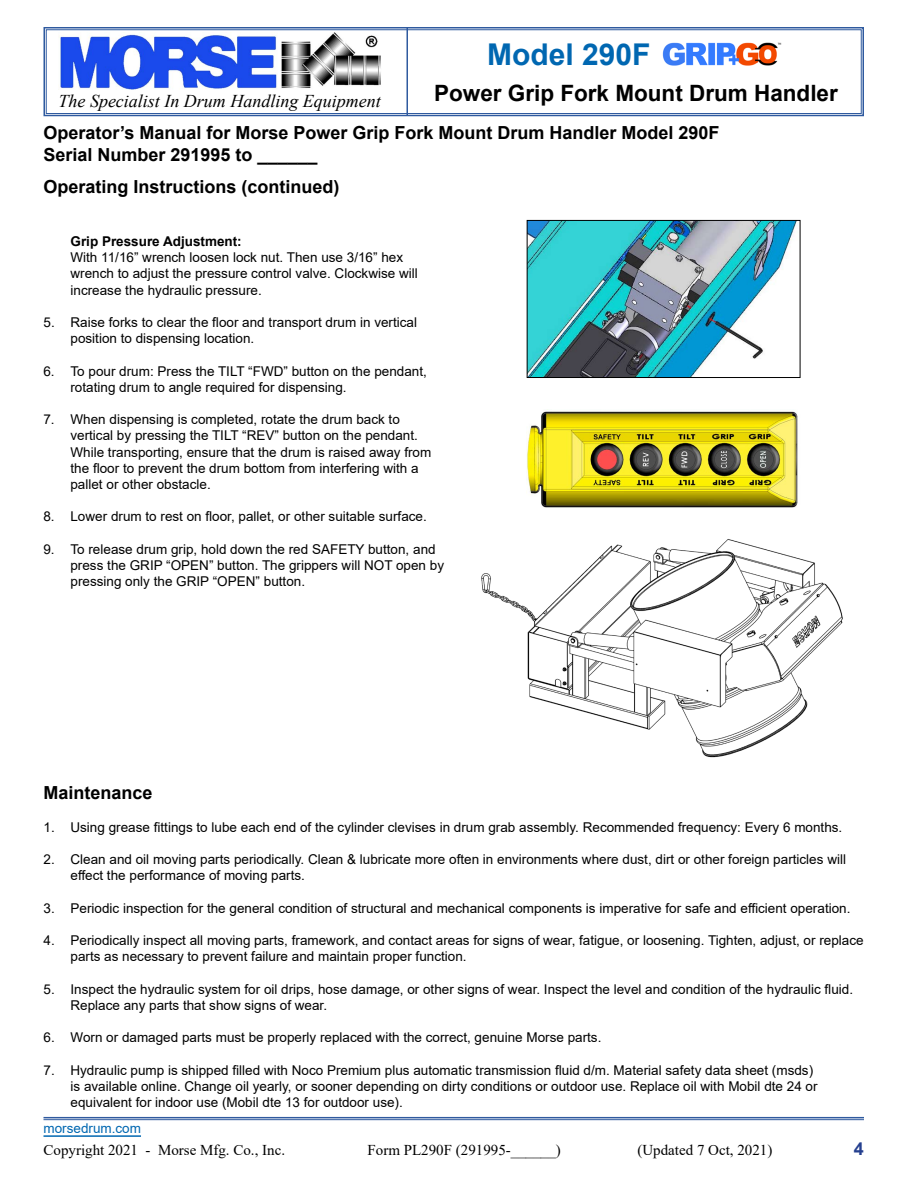
<style>
.page{position:relative;width:918px;height:1188px;background:#fff}
.page>*{position:absolute;margin:0;border:0;box-sizing:border-box;transform-origin:0 0}
.t1{font:700 30px "Arial";color:#0067b1}
.t2{font:700 22.5px "Arial";color:#000}
.t3{font:700 18px/21.6px "Arial";color:#000}
.t4{font:italic 18px "Times New Roman";color:#000}
.t5{font:700 18px "Arial";color:#25408f}
.t6{font:15px "Times New Roman";color:#000}
.t7{font:13.5px/16.2px "Arial";color:#000}
.t8{font:700 13.5px "Arial";color:#000}
.t9{font:13.5px "Arial";color:#0067b1}
</style>
<div class="page">
<svg style="left:43px;top:27px;width:821px;height:90px"></svg>
<div style="left:46px;top:29px;width:816px;height:85px;border:1px solid #2f5a9f"></div>
<hr style="left:406px;top:28px;width:2px;height:88px;background:#2f5a9f">
<hr style="left:44px;top:1135px;width:97px;height:2px;background:#0067b1">
<hr style="left:43px;top:1117px;width:821px;height:1px;background:#2f5a9f">
<hr style="left:43px;top:1119px;width:821px;height:1px;background:#2f5a9f">
<img style="left:663px;top:42px;width:118px;height:24px">
<img style="left:481px;top:539px;width:362px;height:219px">
<img style="left:529px;top:222px;width:268px;height:154px">
<div style="left:527px;top:220px;width:273px;height:158px;border:1px solid #000"></div>
<img style="left:527px;top:409px;width:271px;height:99px">
<h1 class="t1" style="left:487px;top:33px;width:165px">Model 290F</h1>
<h2 class="t2" style="left:434px;top:77px;width:405px">Power Grip Fork Mount Drum Handler</h2>
<h3 class="t4" style="left:58px;top:89px;width:324px">The Specialist In Drum Handling Equipment</h3>
<h3 class="t3" style="left:44px;top:122px;width:678px">Operator’s Manual for Morse Power Grip Fork Mount Drum Handler Model 290F<br>Serial Number 291995 to ______</h3>
<h3 class="t3" style="left:44px;top:176px;width:298px">Operating Instructions (continued)</h3>
<p class="t8" style="left:70px;top:232px;width:173px">Grip Pressure Adjustment:</p>
<p class="t7" style="left:70px;top:249px;width:349px">With 11/16” wrench loosen lock nut. Then use 3/16” hex wrench to adjust the pressure control valve. Clockwise will increase the hydraulic pressure.</p>
<p class="t7" style="left:70px;top:314px;width:348px;text-indent:-27px">5. Raise forks to clear the floor and transport drum in vertical position to dispensing location.</p>
<p class="t7" style="left:70px;top:363px;width:358px;text-indent:-27px">6. To pour drum: Press the TILT “FWD” button on the pendant, rotating drum to angle required for dispensing.</p>
<p class="t7" style="left:70px;top:411px;width:362px;text-indent:-27px">7. When dispensing is completed, rotate the drum back to vertical by pressing the TILT “REV” button on the pendant.<br>While transporting, ensure that the drum is raised away from the floor to prevent the drum bottom from interfering with a pallet or other obstacle.</p>
<p class="t7" style="left:43px;top:509px;width:385px">8. Lower drum to rest on floor, pallet, or other suitable surface.</p>
<p class="t7" style="left:70px;top:541px;width:375px;text-indent:-27px">9. To release drum grip, hold down the red SAFETY button, and press the GRIP “OPEN” button. The grippers will NOT open by pressing only the GRIP “OPEN” button.</p>
<h3 class="t3" style="left:44px;top:782px;width:111px">Maintenance</h3>
<p class="t7" style="left:44px;top:819px;width:800px">1. Using grease fittings to lube each end of the cylinder clevises in drum grab assembly. Recommended frequency: Every 6 months.</p>
<p class="t7" style="left:70px;top:851px;width:777px;text-indent:-27px">2. Clean and oil moving parts periodically. Clean &amp; lubricate more often in environments where dust, dirt or other foreign particles will effect the performance of moving parts.</p>
<p class="t7" style="left:44px;top:900px;width:809px">3. Periodic inspection for the general condition of structural and mechanical components is imperative for safe and efficient operation.</p>
<p class="t7" style="left:70px;top:932px;width:795px;text-indent:-27px">4. Periodically inspect all moving parts, framework, and contact areas for signs of wear, fatigue, or loosening. Tighten, adjust, or replace parts as necessary to prevent failure and maintain proper function.</p>
<p class="t7" style="left:70px;top:981px;width:784px;text-indent:-27px">5. Inspect the hydraulic system for oil drips, hose damage, or other signs of wear. Inspect the level and condition of the hydraulic fluid.<br>Replace any parts that show signs of wear.</p>
<p class="t7" style="left:44px;top:1029px;width:559px">6. Worn or damaged parts must be properly replaced with the correct, genuine Morse parts.</p>
<p class="t7" style="left:70px;top:1062px;width:749px;text-indent:-27px">7. Hydraulic pump is shipped filled with Noco Premium plus automatic transmission fluid d/m. Material safety data sheet (msds) is available online. Change oil yearly, or sooner depending on dirty conditions or outdoor use. Replace oil with Mobil dte 24 or equivalent for indoor use (Mobil dte 13 for outdoor use).</p>
<p class="t9" style="left:44px;top:1119px;width:99px">morsedrum.com</p>
<p class="t6" style="left:44px;top:1139px;width:243px">Copyright 2021 - Morse Mfg. Co., Inc.</p>
<p class="t6" style="left:368px;top:1139px;width:195px">Form PL290F (291995-______)</p>
<p class="t6" style="left:638px;top:1139px;width:136px">(Updated 7 Oct, 2021)</p>
<h3 class="t5" style="left:854px;top:1136px;width:12px">4</h3>
</div>
